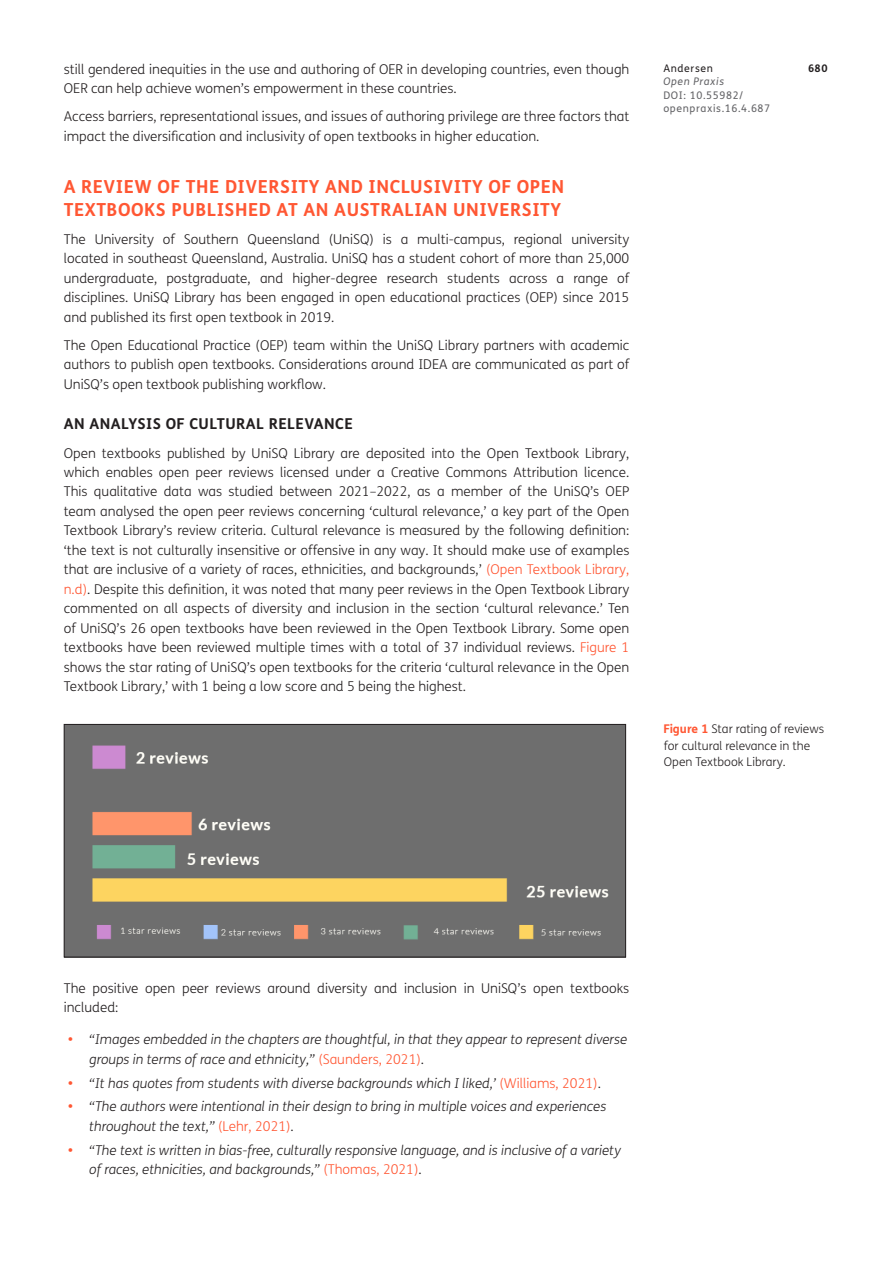
<style>
.page{position:relative;width:893px;height:1263px;background:#fff}
.page>*{position:absolute;margin:0;border:0;box-sizing:border-box;transform-origin:0 0}
.t1{font:700 18px/22.5px "FS Me";letter-spacing:.03em;color:#ff5733}
.t2{font:700 15px "FS Me";letter-spacing:.03em;color:#231f20}
.Body_Copy{font:300 13.5px/19.5px "FS Me";color:#231f20}
.t3{font:italic 300 13.5px/19.5px "FS Me";color:#231f20}
.Figure_copy{font:300 12px/16.5px "FS Me";color:#231f20}
.t4{font:10.5px/13.5px "FS Me";letter-spacing:.06em;color:#636366}
.t5{font:italic 10.5px "FS Me";letter-spacing:.06em;color:#636366}
.t6{font:10.5px "FS Me";letter-spacing:.06em;color:#231f20}
.t7{font:700 10.5px "FS Me";color:#231f20}
.s1{color:#ff5733}
.s2{font-weight:700;color:#ff5733}
.s3{font-weight:700;font-style:normal;color:#ff5733}
.s4{font-style:normal;color:#ff5733}
.s5{font-style:normal}
</style>
<div class="page">
<img style="left:66px;top:726px;width:558px;height:229px">
<div style="left:64px;top:724px;width:562px;height:233px;border:1px solid #231f20"></div>
<p class="Body_Copy" style="left:64px;top:60px;width:567px">still gendered inequities in the use and authoring of OER in developing countries, even though<br>OER can help achieve women’s empowerment in these countries.</p>
<p class="Body_Copy" style="left:64px;top:107px;width:567px">Access barriers, representational issues, and issues of authoring privilege are three factors that impact the diversification and inclusivity of open textbooks in higher education.</p>
<h1 class="t1" style="left:64px;top:176px;width:502px">A REVIEW OF THE DIVERSITY AND INCLUSIVITY OF OPEN<br>TEXTBOOKS PUBLISHED AT AN AUSTRALIAN UNIVERSITY</h1>
<p class="Body_Copy" style="left:64px;top:230px;width:567px;text-align:justify">The University of Southern Queensland (UniSQ) is a multi-campus, regional university located in southeast Queensland, Australia. UniSQ has a student cohort of more than 25,000 undergraduate, postgraduate, and higher-degree research students across a range of disciplines. UniSQ Library has been engaged in open educational practices (OEP) since 2015 and published its first open textbook in 2019.</p>
<p class="Body_Copy" style="left:64px;top:336px;width:567px;text-align:justify">The Open Educational Practice (OEP) team within the UniSQ Library partners with academic authors to publish open textbooks. Considerations around IDEA are communicated as part of UniSQ’s open textbook publishing workflow.</p>
<h2 class="t2" style="left:64px;top:415px;width:291px">AN ANALYSIS OF CULTURAL RELEVANCE</h2>
<p class="Body_Copy" style="left:64px;top:443px;width:567px;text-align:justify">Open textbooks published by UniSQ Library are deposited into the Open Textbook Library, which enables open peer reviews licensed under a Creative Commons Attribution licence.<br>This qualitative data was studied between 2021–2022, as a member of the UniSQ’s OEP team analysed the open peer reviews concerning ‘cultural relevance,’ a key part of the Open Textbook Library’s review criteria. Cultural relevance is measured by the following definition: ‘the text is not culturally insensitive or offensive in any way. It should make use of examples that are inclusive of a variety of races, ethnicities, and backgrounds,’ <span class="s1">(Open Textbook Library, n.d)</span>. Despite this definition, it was noted that many peer reviews in the Open Textbook Library commented on all aspects of diversity and inclusion in the section ‘cultural relevance.’ Ten of UniSQ’s 26 open textbooks have been reviewed in the Open Textbook Library. Some open textbooks have been reviewed multiple times with a total of 37 individual reviews. <span class="s1">Figure 1 </span>shows the star rating of UniSQ’s open textbooks for the criteria ‘cultural relevance in the Open Textbook Library,’ with 1 being a low score and 5 being the highest.</p>
<p class="t6" style="left:663px;top:62px;width:51px">Andersen</p>
<p class="t7" style="left:808px;top:61px;width:21px">680</p>
<p class="t5" style="left:663px;top:75px;width:62px">Open Praxis</p>
<p class="t4" style="left:663px;top:88px;width:108px">DOI: 10.55982/ openpraxis.16.4.687</p>
<p class="Figure_copy" style="left:663px;top:721px;width:162px"><span class="s2">Figure 1</span> Star rating of reviews for cultural relevance in the<br>Open Textbook Library.</p>
<p class="Body_Copy" style="left:64px;top:978px;width:567px">The positive open peer reviews around diversity and inclusion in UniSQ’s open textbooks included:</p>
<p class="t3" style="left:89px;top:1030px;width:539px;text-indent:-21px"><span class="s3">•</span> “Images embedded in the chapters are thoughtful, in that they appear to represent diverse groups in terms of race and ethnicity,” <span class="s4">(Saunders, 2021)</span><span class="s5">.</span></p>
<p class="t3" style="left:68px;top:1073px;width:534px"><span class="s3">•</span> “It has quotes from students with diverse backgrounds which I liked,’ <span class="s4">(Williams, 2021)</span><span class="s5">.</span></p>
<p class="t3" style="left:89px;top:1097px;width:518px;text-indent:-21px"><span class="s3">•</span> “The authors were intentional in their design to bring in multiple voices and experiences throughout the text,” <span class="s4">(Lehr, 2021)</span><span class="s5">.</span></p>
<p class="t3" style="left:89px;top:1140px;width:533px;text-indent:-21px"><span class="s3">•</span> “The text is written in bias-free, culturally responsive language, and is inclusive of a variety of races, ethnicities, and backgrounds,” <span class="s4">(Thomas, 2021)</span><span class="s5">.</span></p>
</div>
